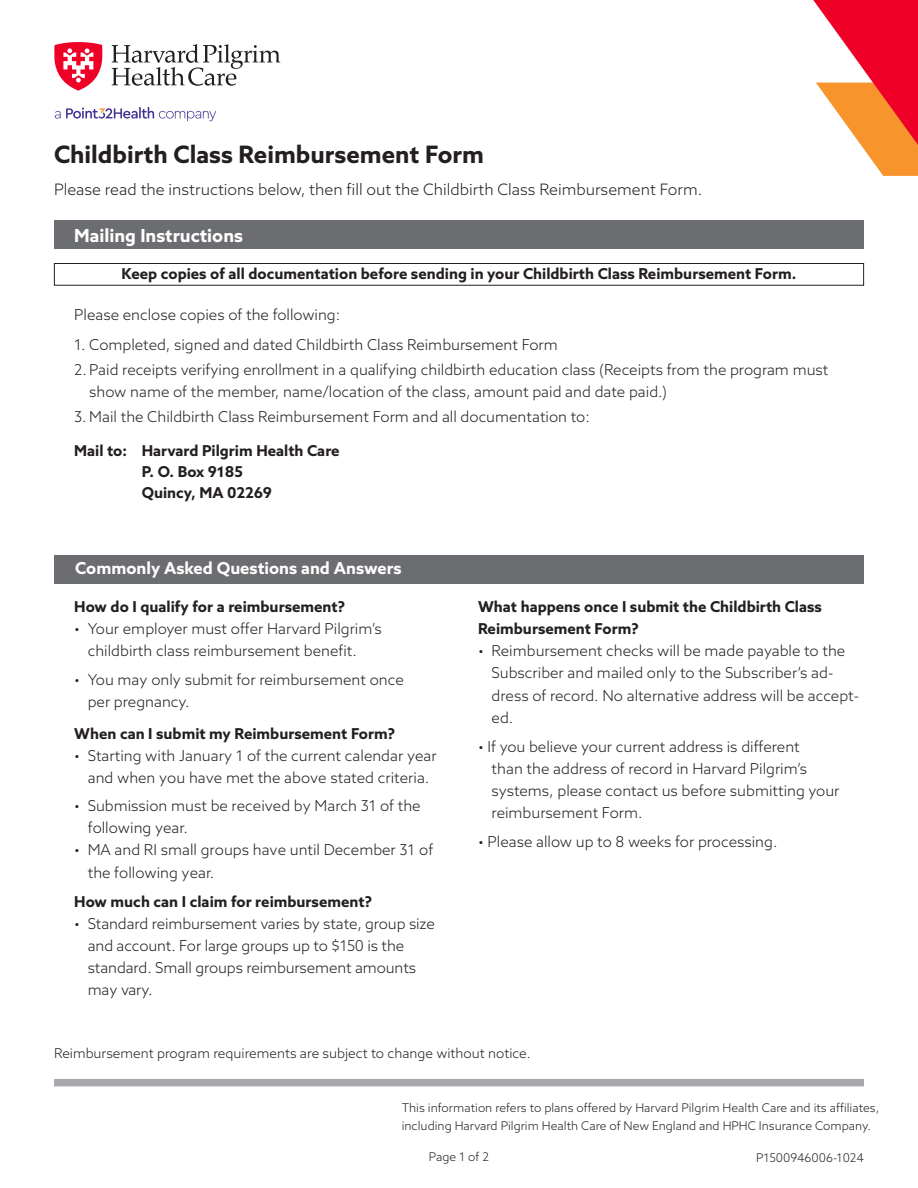
<style>
.page{position:relative;width:918px;height:1188px;background:#fff}
.page>*{position:absolute;margin:0;border:0;box-sizing:border-box;transform-origin:0 0}
.t1{font:700 24px "Point 32 Health Sans";color:#231f20}
.t2{font:700 18px "Point 32 Health Sans";color:#fff}
.t3{font:700 16.5px "Point 32 Health Sans";color:#fff}
.t4{font:300 15.75px "Point 32 Health Sans";color:#231f20}
.t5{font:300 15px/22.2px "Point 32 Health Sans";color:#231f20}
.t6{font:700 15px/21px "Point 32 Health Sans";color:#231f20}
.t7{font:300 13.5px "Point 32 Health Sans";color:#231f20}
.t8{font:300 12px/18px "Point 32 Health Sans";color:#231f20}
</style>
<div class="page">
<div style="left:54px;top:555px;width:810px;height:29px;background:#6c6d70"></div>
<div style="left:54px;top:220px;width:810px;height:29px;background:#6c6d70"></div>
<div style="left:54px;top:263px;width:810px;height:23px;border:1px solid #231f20"></div>
<div style="left:54px;top:1079px;width:810px;height:7px;background:#a8a9ad"></div>
<svg style="left:112px;top:44px;width:168px;height:42px"></svg>
<svg style="left:54px;top:42px;width:49px;height:49px"></svg>
<svg style="left:55px;top:107px;width:161px;height:14px"></svg>
<svg style="left:813px;top:0;width:105px;height:176px"></svg>
<p class="t1" style="left:54px;top:138px;width:431px">Childbirth Class Reimbursement Form</p>
<p class="t4" style="left:54px;top:179px;width:650px">Please read the instructions below, then fill out the Childbirth Class Reimbursement Form.</p>
<p class="t2" style="left:74px;top:224px;width:170px">Mailing Instructions</p>
<p class="t6" style="left:122px;top:263px;width:676px">Keep copies of all documentation before sending in your Childbirth Class Reimbursement Form.</p>
<p class="t5" style="left:74px;top:304px;width:268px">Please enclose copies of the following:</p>
<p class="t5" style="left:74px;top:333px;width:485px">1. Completed, signed and dated Childbirth Class Reimbursement Form</p>
<p class="t5" style="left:89px;top:358px;width:741px;text-indent:-15px">2.Paid receipts verifying enrollment in a qualifying childbirth education class (Receipts from the program must show name of the member, name/location of the class, amount paid and date paid.)</p>
<p class="t5" style="left:74px;top:405px;width:517px">3. Mail the Childbirth Class Reimbursement Form and all documentation to:</p>
<p class="t6" style="left:142px;top:440px;width:199px;text-indent:-68px">Mail to: Harvard Pilgrim Health Care<br>P. O. Box 9185<br>Quincy, MA 02269</p>
<p class="t3" style="left:75px;top:558px;width:328px">Commonly Asked Questions and Answers</p>
<p class="t6" style="left:74px;top:596px;width:273px">How do I qualify for a reimbursement?</p>
<p class="t5" style="left:88px;top:618px;width:295px;text-indent:-14px">• Your employer must offer Harvard Pilgrim’s childbirth class reimbursement benefit.</p>
<p class="t5" style="left:88px;top:669px;width:318px;text-indent:-14px">• You may only submit for reimbursement once per pregnancy.</p>
<p class="t6" style="left:74px;top:722px;width:323px">When can I submit my Reimbursement Form?</p>
<p class="t5" style="left:74px;top:744px;width:364px;text-align:center">• Starting with January 1 of the current calendar year and when you have met the above stated criteria.</p>
<p class="t5" style="left:88px;top:795px;width:334px;text-indent:-14px">• Submission must be received by March 31 of the following year.</p>
<p class="t5" style="left:88px;top:839px;width:347px;text-indent:-14px">• MA and RI small groups have until December 31 of the following year.</p>
<p class="t6" style="left:74px;top:891px;width:300px">How much can I claim for reimbursement?</p>
<p class="t5" style="left:88px;top:913px;width:349px;text-indent:-14px">• Standard reimbursement varies by state, group size and account. For large groups up to $150 is the standard. Small groups reimbursement amounts may vary.</p>
<p class="t6" style="left:478px;top:595px;width:345px;line-height:22px">What happens once I submit the Childbirth Class<br>Reimbursement Form?</p>
<p class="t5" style="left:492px;top:640px;width:369px;text-indent:-14px">• Reimbursement checks will be made payable to the Subscriber and mailed only to the Subscriber’s ad&shy;dress of record. No alternative address will be accept&shy;ed.</p>
<p class="t5" style="left:492px;top:735px;width:349px;text-indent:-14px">• If you believe your current address is different<br>than the address of record in Harvard Pilgrim’s systems, please contact us before submitting your reimbursement Form.</p>
<p class="t5" style="left:478px;top:830px;width:301px">• Please allow up to 8 weeks for processing.</p>
<p class="t7" style="left:54px;top:1045px;width:478px">Reimbursement program requirements are subject to change without notice.</p>
<p class="t8" style="left:402px;top:1099px;width:479px">This information refers to plans offered by Harvard Pilgrim Health Care and its affiliates, including Harvard Pilgrim Health Care of New England and HPHC Insurance Company.</p>
<p class="t8" style="left:429px;top:1148px;width:62px">Page 1 of 2</p>
<p class="t8" style="left:756px;top:1148px;width:109px">P1500946006-1024</p>
</div>
